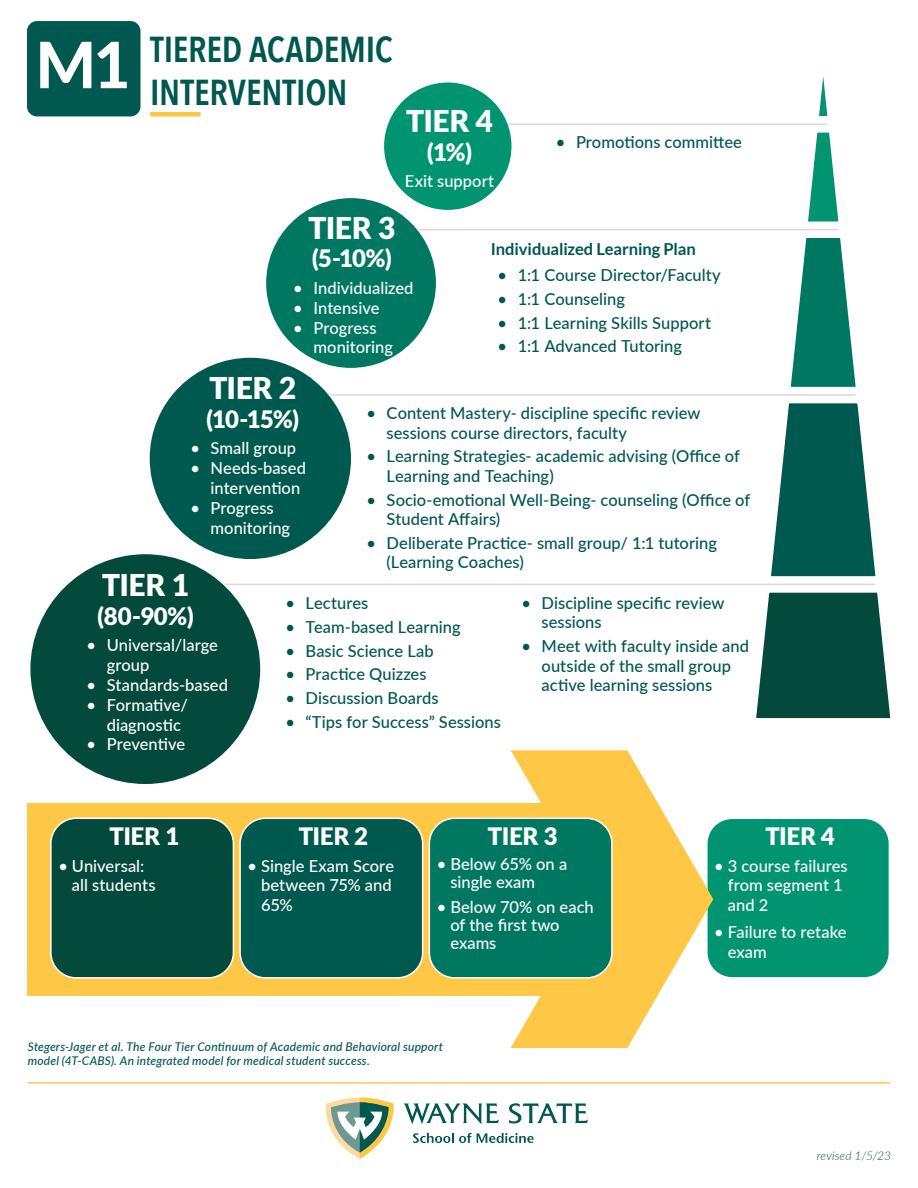
<style>
.page{position:relative;width:918px;height:1188px;background:#fff}
.page>*{position:absolute;margin:0;border:0;box-sizing:border-box;transform-origin:0 0}
.t1{font:600 36px/43.2px "Avenir Next Condensed";letter-spacing:-.005em;color:#00584e}
.t2{font:900 30px "Lato";letter-spacing:-.005em;color:#fff}
.t3{font:900 24px "Lato";letter-spacing:-.005em;color:#fff}
.t4{font:500 16.5px/19.5px "Lato";color:#00584e}
.t5{font:500 16.5px/19.8px "Lato";color:#fff}
.t6{font:700 16.5px "Lato";letter-spacing:-.005em;color:#00584e}
.t7{font:italic 500 12px/14.4px "Lato";letter-spacing:.015em;color:#00584e}
.t8{font:italic 300 12px "Lato";letter-spacing:.01em;color:#00584e}
</style>
<div class="page">
<svg style="left:325px;top:1097px;width:263px;height:62px"></svg>
<hr style="left:28px;top:1082px;width:862px;height:2px;background:#fec745">
<div style="left:707px;top:818px;width:182px;height:160px;background:#009470;border-radius:25px"></div>
<div style="left:706px;top:818px;width:184px;height:161px;border:2px solid #fff;border-radius:25px"></div>
<div style="left:27px;top:803px;width:628px;height:192px;background:#fec745"></div>
<svg style="left:511px;top:750px;width:202px;height:298px;fill:#fec745"></svg>
<div style="left:429px;top:818px;width:183px;height:160px;background:#007861;border-radius:25px"></div>
<div style="left:429px;top:818px;width:184px;height:161px;border:2px solid #fff;border-radius:25px"></div>
<div style="left:240px;top:818px;width:183px;height:160px;background:#00594f;border-radius:25px"></div>
<div style="left:239px;top:818px;width:184px;height:161px;border:2px solid #fff;border-radius:25px"></div>
<div style="left:51px;top:818px;width:182px;height:160px;background:#034a3d;border-radius:25px"></div>
<div style="left:50px;top:818px;width:184px;height:161px;border:2px solid #fff;border-radius:25px"></div>
<hr style="left:438px;top:123px;width:389px;height:2px;background:#d9d9d9">
<hr style="left:383px;top:229px;width:455px;height:1px;background:#d9d9d9">
<hr style="left:290px;top:394px;width:566px;height:2px;background:#d9d9d9">
<hr style="left:171px;top:584px;width:704px;height:1px;background:#d9d9d9">
<svg style="left:771px;top:403px;width:105px;height:174px"></svg>
<svg style="left:819px;top:76px;width:9px;height:41px"></svg>
<svg style="left:808px;top:132px;width:31px;height:90px"></svg>
<svg style="left:790px;top:238px;width:66px;height:149px"></svg>
<svg style="left:756px;top:592px;width:135px;height:127px;background:#1f5e53"></svg>
<div style="left:383px;top:82px;width:129px;height:129px;background:#009470;border-radius:50%"></div>
<div style="left:265px;top:197px;width:172px;height:172px;background:#007861;border-radius:50%"></div>
<div style="left:30px;top:553px;width:231px;height:232px;background:#034a3d;border-radius:50%"></div>
<div style="left:149px;top:357px;width:203px;height:203px;background:#00594f;border-radius:50%"></div>
<div style="left:150px;top:112px;width:51px;height:5px;background:#fec745"></div>
<div style="left:27px;top:21px;width:114px;height:95px;background:#00584e;border-radius:10px"></div>
<h1 class="t1" style="left:35px;top:27px;width:359px;text-indent:115px">TIERED ACADEMIC<br><sup>M1</sup> INTERVENTION</h1>
<p class="t2" style="left:406px;top:104px;width:88px">TIER 4</p>
<p class="t3" style="left:427px;top:138px;width:47px">(1%)</p>
<p class="t5" style="left:405px;top:171px;width:91px">Exit support</p>
<p class="t4" style="left:556px;top:132px;width:188px">• Promotions committee</p>
<p class="t2" style="left:309px;top:210px;width:88px">TIER 3</p>
<p class="t3" style="left:312px;top:245px;width:82px">(5-10%)</p>
<p class="t5" style="left:293px;top:277px;width:122px">• Individualized</p>
<p class="t5" style="left:293px;top:297px;width:88px">• Intensive</p>
<p class="t5" style="left:314px;top:317px;width:81px;text-indent:-20px">• Progress monitoring</p>
<p class="t2" style="left:209px;top:370px;width:88px">TIER 2</p>
<p class="t3" style="left:206px;top:405px;width:95px">(10-15%)</p>
<p class="t5" style="left:190px;top:438px;width:107px">• Small group</p>
<p class="t5" style="left:211px;top:458px;width:97px;text-indent:-20px">• Needs-based intervention</p>
<p class="t5" style="left:211px;top:497px;width:81px;text-indent:-20px">• Progress monitoring</p>
<p class="t6" style="left:491px;top:239px;width:206px">Individualized Learning Plan</p>
<p class="t4" style="left:498px;top:265px;width:225px">• 1:1 Course Director/Faculty</p>
<p class="t4" style="left:498px;top:288px;width:129px">• 1:1 Counseling</p>
<p class="t4" style="left:498px;top:312px;width:215px">• 1:1 Learning Skills Support</p>
<p class="t4" style="left:498px;top:336px;width:186px">• 1:1 Advanced Tutoring</p>
<p class="t4" style="left:387px;top:403px;width:315px;text-indent:-20px">• Content Mastery- discipline specific review sessions course directors, faculty</p>
<p class="t4" style="left:387px;top:446px;width:355px;text-indent:-20px">• Learning Strategies- academic advising (Office of<br>Learning and Teaching)</p>
<p class="t4" style="left:387px;top:489px;width:365px;text-indent:-20px">• Socio-emotional Well-Being- counseling (Office of<br>Student Affairs)</p>
<p class="t4" style="left:387px;top:533px;width:332px;text-indent:-20px">• Deliberate Practice- small group/ 1:1 tutoring (Learning Coaches)</p>
<p class="t2" style="left:102px;top:568px;width:88px">TIER 1</p>
<p class="t3" style="left:97px;top:602px;width:98px">(80-90%)</p>
<p class="t5" style="left:107px;top:635px;width:113px;text-indent:-20px">• Universal/large group</p>
<p class="t5" style="left:87px;top:674px;width:143px">• Standards-based</p>
<p class="t5" style="left:107px;top:694px;width:83px;text-indent:-20px">• Formative/ diagnostic</p>
<p class="t5" style="left:87px;top:734px;width:100px">• Preventive</p>
<p class="t4" style="left:285px;top:592px;width:85px">• Lectures</p>
<p class="t4" style="left:285px;top:616px;width:177px">• Team-based Learning</p>
<p class="t4" style="left:285px;top:640px;width:150px">• Basic Science Lab</p>
<p class="t4" style="left:285px;top:664px;width:143px">• Practice Quizzes</p>
<p class="t4" style="left:285px;top:688px;width:155px">• Discussion Boards</p>
<p class="t4" style="left:285px;top:712px;width:217px">• “Tips for Success” Sessions</p>
<p class="t4" style="left:542px;top:592px;width:184px;text-indent:-20px">• Discipline specific review sessions</p>
<p class="t4" style="left:542px;top:636px;width:209px;text-indent:-20px">• Meet with faculty inside and outside of the small group active learning sessions</p>
<p class="t3" style="left:110px;top:822px;width:71px">TIER 1</p>
<p class="t5" style="left:72px;top:855px;width:85px;text-indent:-14px">• Universal: all students</p>
<p class="t3" style="left:299px;top:822px;width:71px">TIER 2</p>
<p class="t5" style="left:261px;top:855px;width:134px;text-indent:-14px">• Single Exam Score between 75% and<br>65%</p>
<p class="t3" style="left:488px;top:822px;width:71px">TIER 3</p>
<p class="t5" style="left:450px;top:854px;width:118px;line-height:18px;text-indent:-14px">• Below 65% on a single exam</p>
<p class="t5" style="left:450px;top:897px;width:145px;line-height:18px;text-indent:-14px">• Below 70% on each of the first two exams</p>
<p class="t3" style="left:765px;top:822px;width:71px">TIER 4</p>
<p class="t5" style="left:728px;top:855px;width:121px;text-indent:-14px">• 3 course failures from segment 1 and 2</p>
<p class="t5" style="left:728px;top:921px;width:120px;text-indent:-14px">• Failure to retake exam</p>
<p class="t7" style="left:28px;top:1038px;width:417px">Stegers-Jager et al. The Four Tier Continuum of Academic and Behavioral support model (4T-CABS). An integrated model for medical student success.</p>
<p class="t8" style="left:817px;top:1148px;width:76px">revised 1/5/23</p>
</div>
